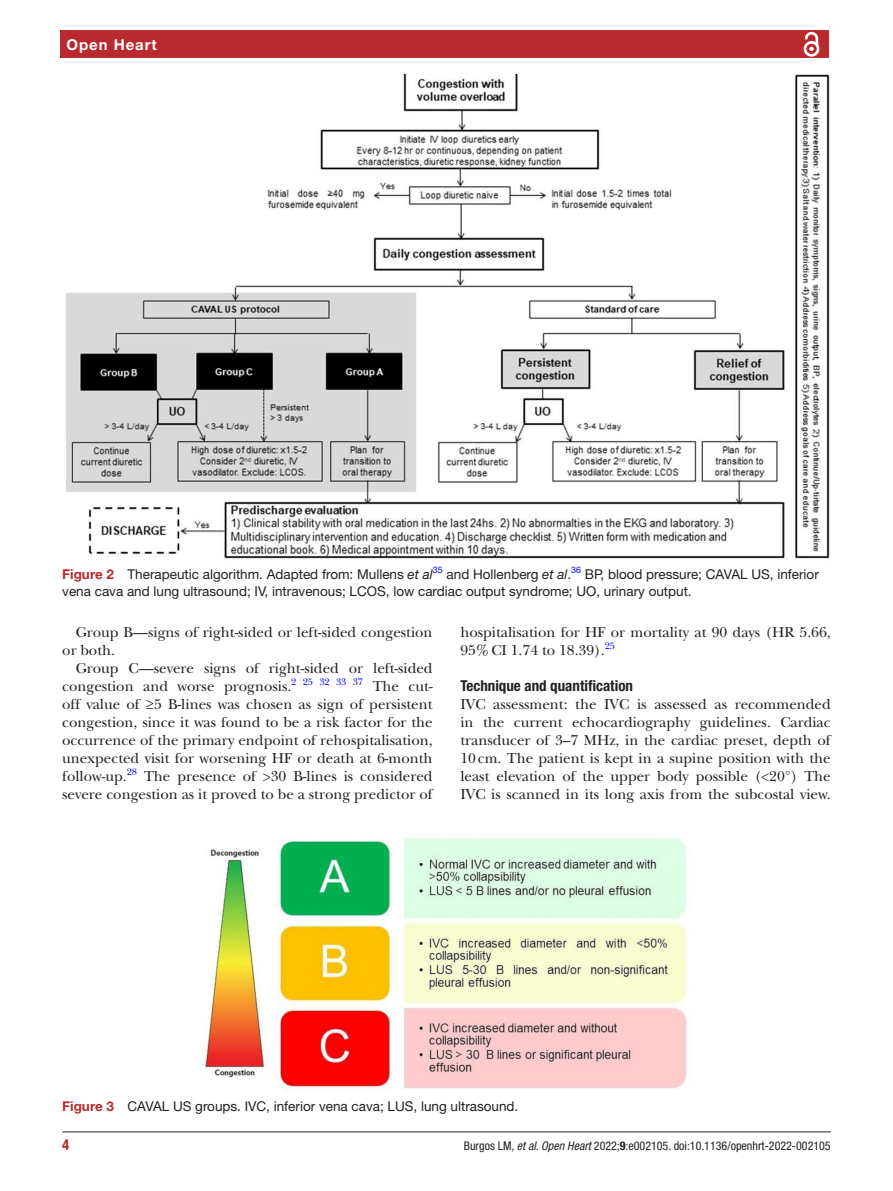
<style>
.page{position:relative;width:893px;height:1191px;background:#fff}
.page>*{position:absolute;margin:0;border:0;box-sizing:border-box;transform-origin:0 0}
.t1{font:15px/18px "New Baskerville";color:#231f20}
.t2{font:700 condensed 15px "Helvetica Neue LT Std";color:#231f20}
.t3{font:700 15px "Helvetica Neue LT Std";letter-spacing:.065em;color:#fff}
.t4{font:700 condensed 15px "Helvetica Neue LT Std";color:#b9292e}
.t5{font:13.5px/16.2px "Helvetica Neue LT Std";color:#231f20}
.t6{font:condensed 12px "Helvetica Neue LT Std";color:#231f20}
.t7{font:9.9px "New Baskerville";color:#00f}
.s1{font-weight:700;color:#b9292e}
.s2{font-style:italic}
.s3{font-weight:700}
</style>
<div class="page">
<div style="left:61px;top:31px;width:768px;height:27px;background:#b9292e"></div>
<hr style="left:62px;top:1131px;width:769px;height:1px;background:#231f20">
<svg style="left:803px;top:31px;width:17px;height:26px"></svg>
<img style="left:66px;top:74px;width:764px;height:485px">
<img style="left:203px;top:838px;width:484px;height:251px">
<p class="t3" style="left:66px;top:35px;width:92px">Open Heart</p>
<p class="t5" style="left:62px;top:566px;width:758px"><span class="s1">Figure 2</span> Therapeutic algorithm. Adapted from: Mullens <span class="s2">et al</span><sup>35</sup> and Hollenberg <span class="s2">et al</span>.<sup>36</sup> BP, blood pressure; CAVAL US, inferior vena cava and lung ultrasound; IV, intravenous; LCOS, low cardiac output syndrome; UO, urinary output.</p>
<p class="t1" style="left:62px;top:623px;width:372px;text-indent:13px">Group B—signs of right-sided or left-sided congestion or both.</p>
<p class="t1" style="left:62px;top:659px;width:372px;text-indent:14px">Group C—severe signs of right-sided or left-sided congestion and worse prognosis.</p>
<p class="t7" style="left:291px;top:675px;width:73px">2 25 32 33 37</p>
<p class="t1" style="left:62px;top:677px;width:372px;text-align:justify;text-indent:310px">The cut&shy;off value of ≥5 B-lines was chosen as sign of persistent congestion, since it was found to be a risk factor for the occurrence of the primary endpoint of rehospitalisation, unexpected visit for worsening HF or death at 6-month follow-up.</p>
<p class="t7" style="left:127px;top:765px;width:12px">28</p>
<p class="t1" style="left:62px;top:767px;width:372px;text-align:right">The presence of &gt;30 B-lines is considered<br>severe congestion as it proved to be a strong predictor of</p>
<p class="t1" style="left:460px;top:623px;width:372px">hospitalisation for HF or mortality at 90 days (HR 5.66,<br>95%CI 1.74 to 18.39).</p>
<p class="t7" style="left:605px;top:639px;width:12px">25</p>
<p class="t2" style="left:460px;top:677px;width:174px">Technique and quantification</p>
<p class="t1" style="left:460px;top:695px;width:372px;text-align:justify">IVC assessment: the IVC is assessed as recommended in the current echocardiography guidelines. Cardiac transducer of 3–7 MHz, in the cardiac preset, depth of 10cm. The patient is kept in a supine position with the least elevation of the upper body possible (&lt;20°) The IVC is scanned in its long axis from the subcostal view.</p>
<p class="t5" style="left:62px;top:1097px;width:458px"><span class="s1">Figure 3</span> CAVAL US groups. IVC, inferior vena cava; LUS, lung ultrasound.</p>
<p class="t4" style="left:62px;top:1135px;width:9px">4</p>
<p class="t6" style="left:464px;top:1139px;width:368px">Burgos LM<span class="s2">, et al. Open Heart</span> 2022;<span class="s3">9</span>:e002105. doi:10.1136/openhrt-2022-002105</p>
</div>
